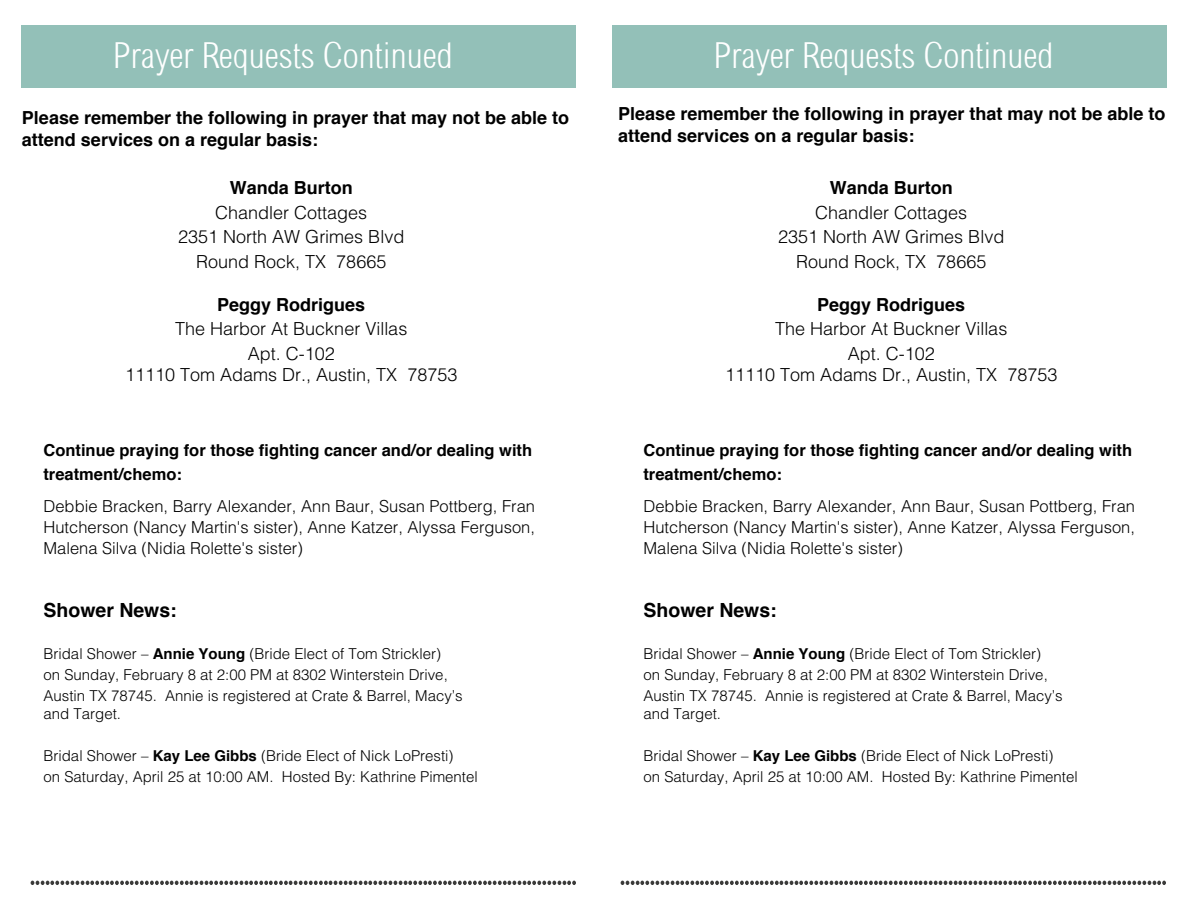
<style>
.page{position:relative;width:1188px;height:918px;background:#fff}
.page>*{position:absolute;margin:0;border:0;box-sizing:border-box;transform-origin:0 0}
.t1{font:36px "Sertig";color:#fff}
.Paragraph_Style_2_co{font:700 19.5px "Helvetica";color:#000}
.Paragraph_Style_2_co-2{font:300 18px/21.6px "Helvetica";color:#000;text-align:center}
._2_pt_space{font:700 18px/21.6px "Helvetica";color:#000}
.Paragraph_Style_2_co-3{font:700 18px "Helvetica";color:#000}
.Paragraph_Style_2_co-4{font:300 16.5px/21px "Helvetica";color:#000;text-align:justify}
.Paragraph_Style_2_co-5{font:700 16.5px/24px "Helvetica";color:#000}
.Paragraph_Style_2_co-6{font:300 15px/18px "Helvetica";color:#000}
.s1{font-weight:700}
</style>
<div class="page">
<div style="left:22px;top:26px;width:554px;height:62px;background:#93c0b8"></div>
<svg style="left:31px;top:881px;width:545px;height:4px"></svg>
<div style="left:612px;top:26px;width:554px;height:62px;background:#93c0b8"></div>
<svg style="left:621px;top:881px;width:545px;height:4px"></svg>
<p class="t1" style="left:113px;top:34px;width:341px">Prayer Requests Continued</p>
<p class="_2_pt_space" style="left:22px;top:107px;width:549px">Please remember the following in prayer that may not be able to attend services on a regular basis:</p>
<p class="Paragraph_Style_2_co-3" style="left:230px;top:177px;width:124px">Wanda Burton</p>
<p class="Paragraph_Style_2_co-2" style="left:215px;top:201px;width:154px">Chandler Cottages</p>
<p class="Paragraph_Style_2_co-2" style="left:178px;top:226px;width:228px">2351 North AW Grimes Blvd</p>
<p class="Paragraph_Style_2_co-2" style="left:196px;top:250px;width:192px">Round Rock, TX 78665</p>
<p class="Paragraph_Style_2_co-3" style="left:217px;top:293px;width:150px">Peggy Rodrigues</p>
<p class="Paragraph_Style_2_co-2" style="left:175px;top:318px;width:234px">The Harbor At Buckner Villas</p>
<p class="Paragraph_Style_2_co-2" style="left:125px;top:342px;width:334px">Apt. C-102<br>11110 Tom Adams Dr., Austin, TX 78753</p>
<p class="Paragraph_Style_2_co-5" style="left:44px;top:438px;width:490px">Continue praying for those fighting cancer and/or dealing with treatment/chemo:</p>
<p class="Paragraph_Style_2_co-4" style="left:44px;top:495px;width:493px">Debbie Bracken, Barry Alexander, Ann Baur, Susan Pottberg, Fran Hutcherson (Nancy Martin's sister), Anne Katzer, Alyssa Ferguson, Malena Silva (Nidia Rolette's sister)</p>
<p class="Paragraph_Style_2_co" style="left:44px;top:598px;width:135px">Shower News:</p>
<p class="Paragraph_Style_2_co-6" style="left:44px;top:644px;width:399px">Bridal Shower – <span class="s1">Annie Young</span> (Bride Elect of Tom Strickler)</p>
<p class="Paragraph_Style_2_co-6" style="left:44px;top:665px;width:406px">on Sunday, February 8 at 2:00 PM at 8302 Winterstein Drive,</p>
<p class="Paragraph_Style_2_co-6" style="left:44px;top:686px;width:421px">Austin TX 78745. Annie is registered at Crate &amp; Barrel, Macy’s and Target.</p>
<p class="Paragraph_Style_2_co-6" style="left:44px;top:746px;width:412px">Bridal Shower – <span class="s1">Kay Lee Gibbs</span> (Bride Elect of Nick LoPresti)</p>
<p class="Paragraph_Style_2_co-6" style="left:44px;top:767px;width:436px">on Saturday, April 25 at 10:00 AM. Hosted By: Kathrine Pimentel</p>
<p class="t1" style="left:713px;top:34px;width:341px">Prayer Requests Continued</p>
<p class="_2_pt_space" style="left:618px;top:103px;width:549px">Please remember the following in prayer that may not be able to attend services on a regular basis:</p>
<p class="Paragraph_Style_2_co-3" style="left:830px;top:177px;width:124px">Wanda Burton</p>
<p class="Paragraph_Style_2_co-2" style="left:815px;top:201px;width:154px">Chandler Cottages</p>
<p class="Paragraph_Style_2_co-2" style="left:778px;top:226px;width:228px">2351 North AW Grimes Blvd</p>
<p class="Paragraph_Style_2_co-2" style="left:796px;top:250px;width:192px">Round Rock, TX 78665</p>
<p class="Paragraph_Style_2_co-3" style="left:817px;top:293px;width:150px">Peggy Rodrigues</p>
<p class="Paragraph_Style_2_co-2" style="left:775px;top:318px;width:234px">The Harbor At Buckner Villas</p>
<p class="Paragraph_Style_2_co-2" style="left:725px;top:342px;width:334px">Apt. C-102<br>11110 Tom Adams Dr., Austin, TX 78753</p>
<p class="Paragraph_Style_2_co-5" style="left:644px;top:438px;width:490px">Continue praying for those fighting cancer and/or dealing with treatment/chemo:</p>
<p class="Paragraph_Style_2_co-4" style="left:644px;top:495px;width:493px">Debbie Bracken, Barry Alexander, Ann Baur, Susan Pottberg, Fran Hutcherson (Nancy Martin's sister), Anne Katzer, Alyssa Ferguson, Malena Silva (Nidia Rolette's sister)</p>
<p class="Paragraph_Style_2_co" style="left:644px;top:598px;width:135px">Shower News:</p>
<p class="Paragraph_Style_2_co-6" style="left:644px;top:644px;width:399px">Bridal Shower – <span class="s1">Annie Young</span> (Bride Elect of Tom Strickler)</p>
<p class="Paragraph_Style_2_co-6" style="left:644px;top:665px;width:406px">on Sunday, February 8 at 2:00 PM at 8302 Winterstein Drive,</p>
<p class="Paragraph_Style_2_co-6" style="left:644px;top:686px;width:421px">Austin TX 78745. Annie is registered at Crate &amp; Barrel, Macy’s and Target.</p>
<p class="Paragraph_Style_2_co-6" style="left:644px;top:746px;width:412px">Bridal Shower – <span class="s1">Kay Lee Gibbs</span> (Bride Elect of Nick LoPresti)</p>
<p class="Paragraph_Style_2_co-6" style="left:644px;top:767px;width:436px">on Saturday, April 25 at 10:00 AM. Hosted By: Kathrine Pimentel</p>
</div>
